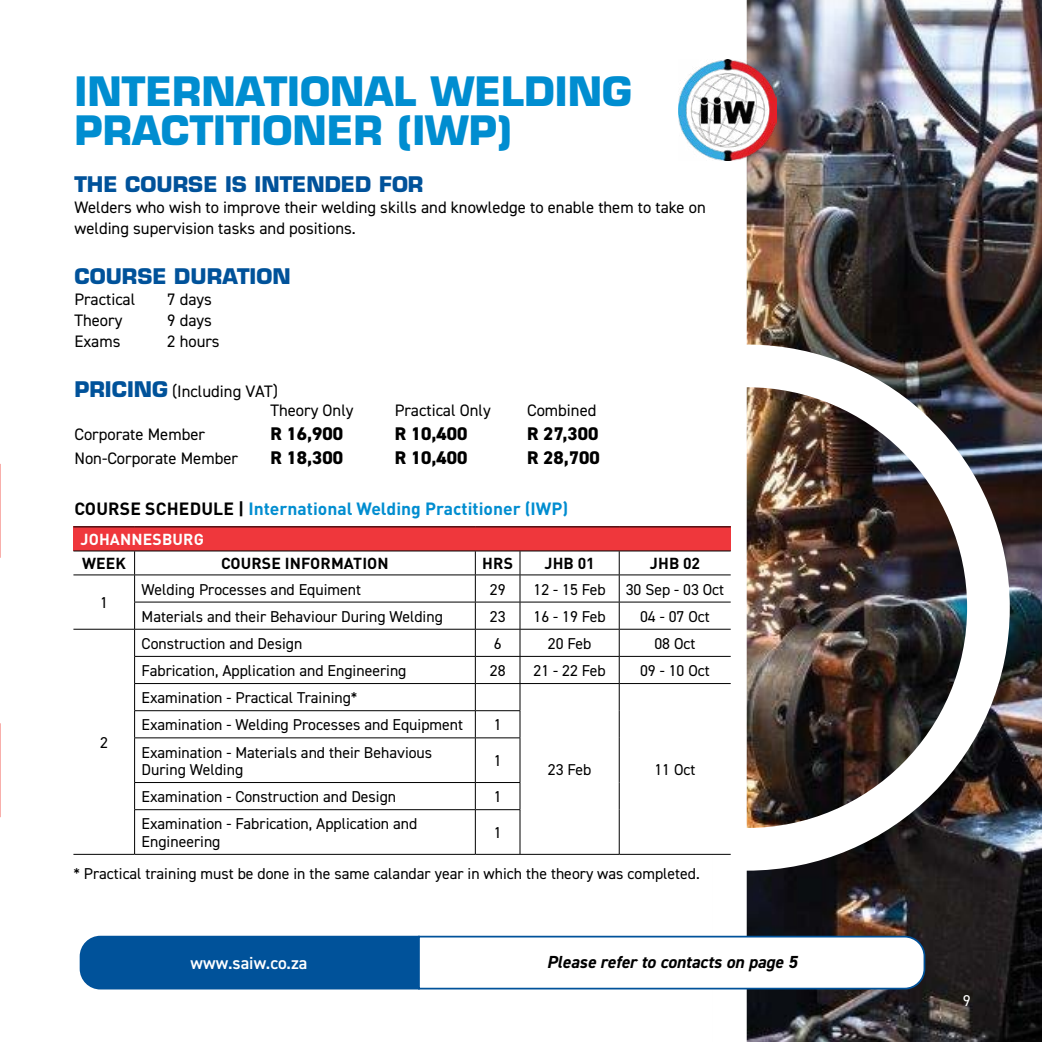
<style>
.page{position:relative;width:1042px;height:1042px;background:#fff}
.page>*{position:absolute;margin:0;border:0;box-sizing:border-box;transform-origin:0 0}
.t1{font:700 39.55px/39.6px "Eurostile LT Std";color:#008dd0}
.t2{font:700 21px "Eurostile LT Std";color:#00529a}
.t3{font:800 18.38px "DIN2014";color:#000}
.t4{font:700 17.5px "DIN Pro";color:#008dd0}
.t5{font:italic 700 17.5px "DIN2014";color:#000}
.t6{font:600 17.5px "DIN2014";color:#fff}
.t7{font:16.62px/21px "DIN2014";color:#000}
.t8{font:15.75px/17.5px "DIN2014";color:#000}
.t9{font:700 15.75px "DIN Pro";letter-spacing:.01em;color:#000}
.t10{font:700 15.75px "DIN Pro";letter-spacing:.01em;color:#fff}
.t11{font:15.75px "DIN2014";color:#fff}
.s1{font-family:"Eurostile LT Std";font-weight:700;font-size:21px;color:#00529a}
.s2{color:#000}
</style>
<div class="page">
<img style="left:747px;top:0;width:295px;height:1042px">
<svg style="left:0;top:464px;width:1px;height:353px"></svg>
<div style="left:73px;top:527px;width:658px;height:24px;background:#ef373c"></div>
<svg style="left:73px;top:738px;width:658px;height:116px"></svg>
<hr style="left:73px;top:526px;width:62px;height:1px;background:#000">
<hr style="left:135px;top:526px;width:340px;height:1px;background:#000">
<hr style="left:475px;top:526px;width:45px;height:1px;background:#000">
<hr style="left:520px;top:526px;width:99px;height:1px;background:#000">
<hr style="left:619px;top:526px;width:112px;height:1px;background:#000">
<svg style="left:73px;top:551px;width:658px;height:187px"></svg>
<hr style="left:134px;top:737px;width:341px;height:1px;background:#000">
<hr style="left:134px;top:738px;width:1px;height:44px;background:#000">
<hr style="left:475px;top:737px;width:45px;height:1px;background:#000">
<hr style="left:475px;top:738px;width:1px;height:44px;background:#000">
<hr style="left:520px;top:738px;width:1px;height:44px;background:#000">
<hr style="left:619px;top:738px;width:1px;height:44px;background:#000">
<hr style="left:134px;top:782px;width:341px;height:1px;background:#000">
<svg style="left:134px;top:783px;width:1px;height:26px"></svg>
<hr style="left:475px;top:782px;width:45px;height:1px;background:#000">
<svg style="left:475px;top:783px;width:1px;height:26px"></svg>
<svg style="left:520px;top:783px;width:1px;height:26px"></svg>
<svg style="left:619px;top:782px;width:1px;height:27px"></svg>
<hr style="left:134px;top:809px;width:341px;height:1px;background:#000">
<hr style="left:134px;top:810px;width:1px;height:44px;background:#000">
<hr style="left:475px;top:809px;width:45px;height:1px;background:#000">
<hr style="left:475px;top:810px;width:1px;height:44px;background:#000">
<hr style="left:520px;top:810px;width:1px;height:44px;background:#000">
<hr style="left:619px;top:809px;width:1px;height:45px;background:#000">
<hr style="left:73px;top:854px;width:62px;height:1px;background:#000">
<hr style="left:135px;top:854px;width:340px;height:1px;background:#000">
<hr style="left:475px;top:854px;width:45px;height:1px;background:#000">
<hr style="left:520px;top:854px;width:99px;height:1px;background:#000">
<hr style="left:619px;top:854px;width:112px;height:1px;background:#000">
<img style="left:678px;top:60px;width:98px;height:100px">
<svg style="left:79px;top:935px;width:847px;height:55px"></svg>
<h1 class="t1" style="left:75px;top:71px;width:559px">INTERNATIONAL WELDING<br>PRACTITIONER (IWP)</h1>
<h2 class="t2" style="left:74px;top:171px;width:351px">THE COURSE IS INTENDED FOR</h2>
<p class="t7" style="left:74px;top:196px;width:633px">Welders who wish to improve their welding skills and knowledge to enable them to take on welding supervision tasks and positions.</p>
<h2 class="t2" style="left:74px;top:263px;width:218px">COURSE DURATION</h2>
<p class="t7" style="left:74px;top:288px;width:62px">Practical</p>
<p class="t7" style="left:167px;top:288px;width:46px">7 days</p>
<p class="t7" style="left:74px;top:309px;width:49px">Theory</p>
<p class="t7" style="left:167px;top:309px;width:46px">9 days</p>
<p class="t7" style="left:74px;top:330px;width:48px">Exams</p>
<p class="t7" style="left:167px;top:330px;width:54px">2 hours</p>
<p class="t7" style="left:270px;top:381px;width:85px;line-height:19.2px;text-indent:-196px"><span class="s1">PRICING</span> (Including VAT)<br>Theory Only</p>
<p class="t7" style="left:395px;top:399px;width:98px">Practical Only</p>
<p class="t7" style="left:527px;top:399px;width:71px">Combined</p>
<p class="t7" style="left:74px;top:423px;width:132px">Corporate Member</p>
<p class="t3" style="left:270px;top:421px;width:74px">R 16,900</p>
<p class="t3" style="left:395px;top:421px;width:74px">R 10,400</p>
<p class="t3" style="left:527px;top:421px;width:73px">R 27,300</p>
<p class="t7" style="left:74px;top:448px;width:165px">Non-Corporate Member</p>
<p class="t3" style="left:270px;top:446px;width:74px">R 18,300</p>
<p class="t3" style="left:395px;top:446px;width:74px">R 10,400</p>
<p class="t3" style="left:527px;top:446px;width:74px">R 28,700</p>
<p class="t4" style="left:74px;top:496px;width:495px"><span class="s2">COURSE SCHEDULE |</span> International Welding Practitioner (IWP)</p>
<p class="t10" style="left:80px;top:528px;width:125px">JOHANNESBURG</p>
<p class="t9" style="left:82px;top:552px;width:45px">WEEK</p>
<p class="t9" style="left:221px;top:552px;width:169px">COURSE INFORMATION</p>
<p class="t9" style="left:482px;top:552px;width:32px">HRS</p>
<p class="t9" style="left:544px;top:552px;width:52px">JHB 01</p>
<p class="t9" style="left:650px;top:552px;width:52px">JHB 02</p>
<p class="t8" style="left:100px;top:594px;width:9px">1</p>
<p class="t8" style="left:142px;top:580px;width:221px">Welding Processes and Equiment</p>
<p class="t8" style="left:490px;top:580px;width:17px">29</p>
<p class="t8" style="left:533px;top:580px;width:74px">12 - 15 Feb</p>
<p class="t8" style="left:626px;top:580px;width:100px">30 Sep - 03 Oct</p>
<p class="t8" style="left:142px;top:607px;width:303px">Materials and their Behaviour During Welding</p>
<p class="t8" style="left:490px;top:607px;width:17px">23</p>
<p class="t8" style="left:533px;top:607px;width:74px">16 - 19 Feb</p>
<p class="t8" style="left:640px;top:607px;width:71px">04 - 07 Oct</p>
<p class="t8" style="left:142px;top:634px;width:162px">Construction and Design</p>
<p class="t8" style="left:494px;top:634px;width:9px">6</p>
<p class="t8" style="left:548px;top:634px;width:45px">20 Feb</p>
<p class="t8" style="left:654px;top:634px;width:43px">08 Oct</p>
<p class="t8" style="left:142px;top:661px;width:266px">Fabrication, Application and Engineering</p>
<p class="t8" style="left:490px;top:661px;width:17px">28</p>
<p class="t8" style="left:533px;top:661px;width:74px">21 - 22 Feb</p>
<p class="t8" style="left:640px;top:661px;width:71px">09 - 10 Oct</p>
<p class="t8" style="left:142px;top:689px;width:217px">Examination - Practical Training*</p>
<p class="t8" style="left:142px;top:716px;width:323px">Examination - Welding Processes and Equipment</p>
<p class="t8" style="left:494px;top:716px;width:9px">1</p>
<p class="t8" style="left:142px;top:743px;width:292px">Examination - Materials and their Behavious<br>During Welding</p>
<p class="t8" style="left:494px;top:752px;width:9px">1</p>
<p class="t8" style="left:142px;top:788px;width:256px">Examination - Construction and Design</p>
<p class="t8" style="left:494px;top:788px;width:9px">1</p>
<p class="t8" style="left:142px;top:815px;width:277px">Examination - Fabrication, Application and<br>Engineering</p>
<p class="t8" style="left:494px;top:823px;width:9px">1</p>
<p class="t8" style="left:73px;top:865px;width:626px">* Practical training must be done in the same calandar year in which the theory was completed.</p>
<p class="t8" style="left:100px;top:733px;width:9px">2</p>
<p class="t8" style="left:548px;top:760px;width:45px">23 Feb</p>
<p class="t8" style="left:654px;top:760px;width:43px">11 Oct</p>
<p class="t6" style="left:191px;top:952px;width:118px">www.saiw.co.za</p>
<p class="t5" style="left:547px;top:950px;width:252px">Please refer to contacts on page 5</p>
<p class="t11" style="left:963px;top:991px;width:9px">9</p>
</div>
